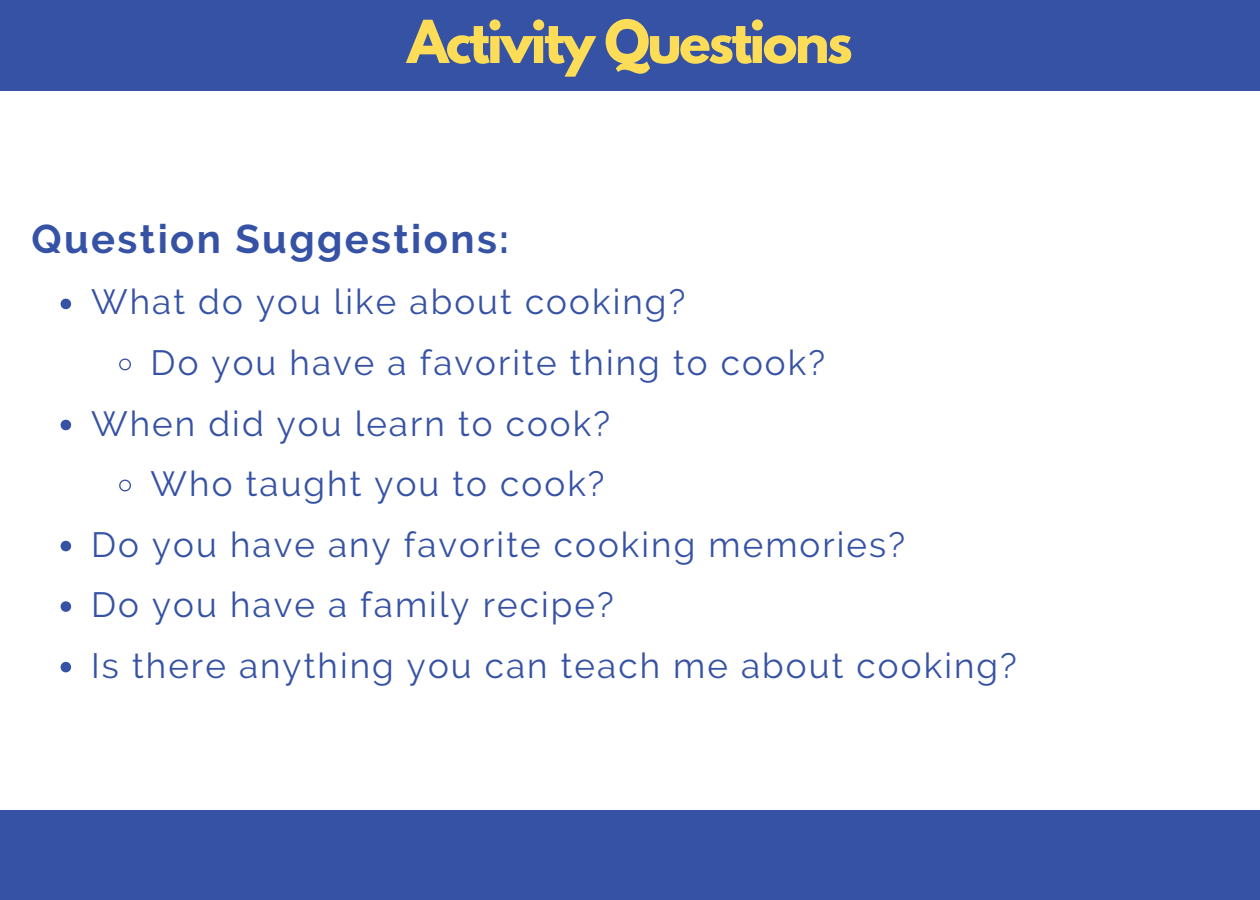
<style>
.page{position:relative;width:1260px;height:900px;background:#fff}
.page>*{position:absolute;margin:0;border:0;box-sizing:border-box;transform-origin:0 0}
.t1{font:700 52.5px "League Spartan";letter-spacing:-.05em;color:#fddd57}
.t2{font:700 40px "Raleway";letter-spacing:.06em;color:#3652a4}
.t3{font:35px "Raleway";letter-spacing:.06em;color:#3652a4}
</style>
<div class="page">
<div style="left:0;top:0;width:1260px;height:90px;background:#3652a4"></div>
<div style="left:0;top:810px;width:1260px;height:90px;background:#3652a4"></div>
<svg style="left:61px;top:299px;width:10px;height:10px"></svg>
<svg style="left:119px;top:358px;width:12px;height:13px"></svg>
<svg style="left:61px;top:420px;width:10px;height:10px"></svg>
<svg style="left:119px;top:479px;width:12px;height:13px"></svg>
<svg style="left:61px;top:541px;width:10px;height:10px"></svg>
<svg style="left:61px;top:601px;width:10px;height:11px"></svg>
<svg style="left:61px;top:662px;width:10px;height:10px"></svg>
<p class="t1" style="left:407px;top:16px;width:447px">Activity Questions</p>
<p class="t2" style="left:32px;top:215px;width:479px">Question Suggestions:</p>
<p class="t3" style="left:91px;top:282px;width:596px">What do you like about cooking?</p>
<p class="t3" style="left:151px;top:342px;width:676px">Do you have a favorite thing to cook?</p>
<p class="t3" style="left:91px;top:403px;width:521px">When did you learn to cook?</p>
<p class="t3" style="left:151px;top:463px;width:456px">Who taught you to cook?</p>
<p class="t3" style="left:91px;top:524px;width:815px">Do you have any favorite cooking memories?</p>
<p class="t3" style="left:91px;top:584px;width:524px">Do you have a family recipe?</p>
<p class="t3" style="left:91px;top:645px;width:927px">Is there anything you can teach me about cooking?</p>
</div>
